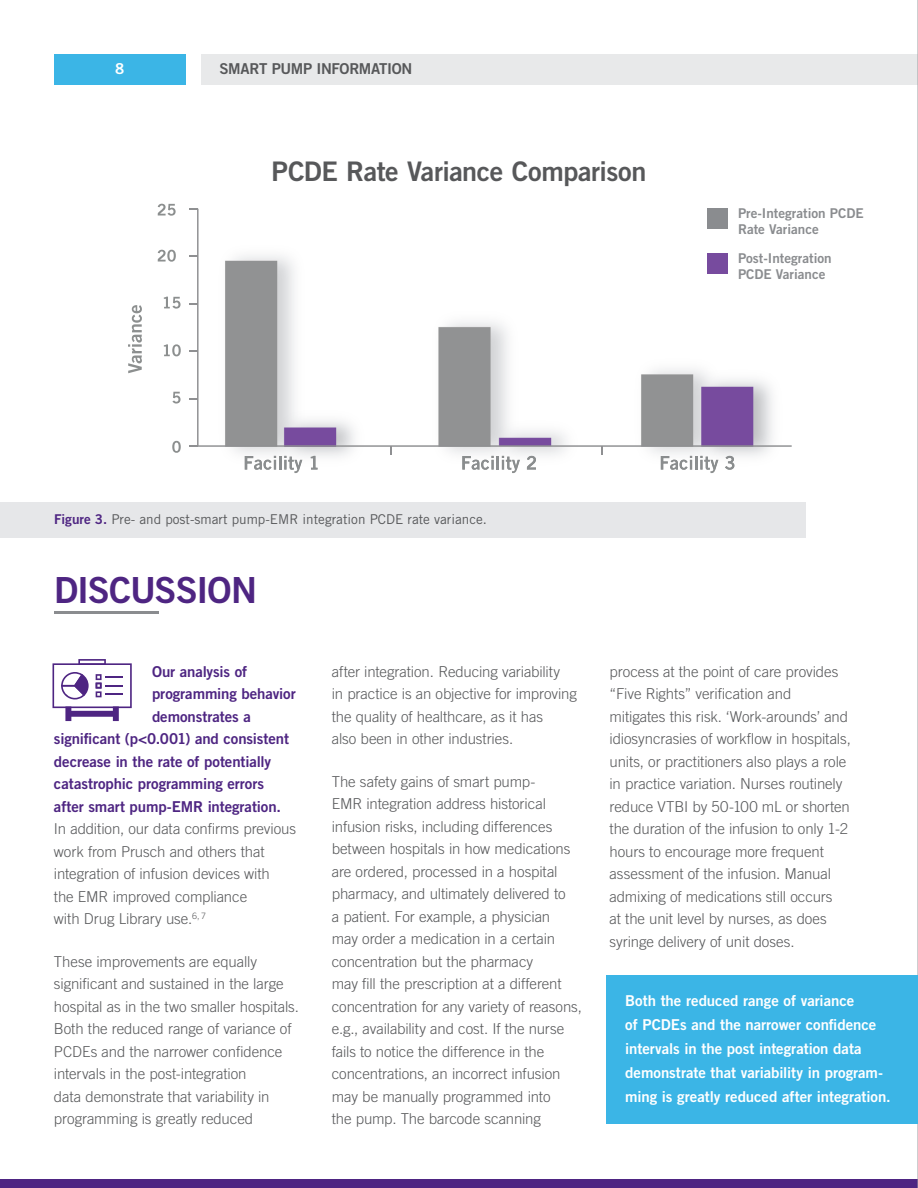
<style>
.page{position:relative;width:918px;height:1188px;background:#fff}
.page>*{position:absolute;margin:0;border:0;box-sizing:border-box;transform-origin:0 0}
.t1{font:36px "Trade Gothic LT Std Bd 2";letter-spacing:-.025em;color:#4e2582}
.t2{font:27px "Trade Gothic LT Std Bd 2";letter-spacing:-.015em;color:#57585a}
.t3{font:300 15px/22.5px "Trade Gothic LT Std";letter-spacing:-.005em;color:#57585a}
.t4{font:15px/24px "Trade Gothic LT Std Bd 2";letter-spacing:-.005em;color:#fff}
.t5{font:15px "Trade Gothic LT Std Bd 2";letter-spacing:-.005em;color:#4e2582}
.t6{font:15px "Trade Gothic LT Std Bd 2";letter-spacing:-.025em;color:#57585a}
.t7{font:13.5px "Trade Gothic LT Std";color:#57585a}
.t8{font:13.5px/16.2px "Trade Gothic LT Std Bd 2";color:#8a8c8f}
.s1{font-family:"Trade Gothic LT Std Bd 2";color:#4e2582}
</style>
<div class="page">
<div style="left:54px;top:54px;width:131px;height:31px;background:#3bb5e6"></div>
<div style="left:202px;top:54px;width:716px;height:31px;background:#e8e9ea"></div>
<div style="left:0;top:1179px;width:918px;height:9px;background:#4e2582"></div>
<svg style="left:128px;top:305px;width:14px;height:68px"></svg>
<svg style="left:172px;top:441px;width:9px;height:12px"></svg>
<svg style="left:172px;top:392px;width:9px;height:12px"></svg>
<svg style="left:164px;top:344px;width:17px;height:12px"></svg>
<svg style="left:158px;top:204px;width:18px;height:12px"></svg>
<img style="left:233px;top:447px;width:536px;height:23px">
<svg style="left:245px;top:456px;width:57px;height:17px"></svg>
<img style="left:311px;top:456px;width:7px;height:14px">
<svg style="left:462px;top:456px;width:58px;height:17px"></svg>
<img style="left:527px;top:456px;width:9px;height:14px">
<svg style="left:661px;top:456px;width:57px;height:17px"></svg>
<img style="left:725px;top:456px;width:9px;height:14px">
<svg style="left:197px;top:209px;width:595px;height:238px"></svg>
<svg style="left:189px;top:445px;width:9px;height:2px"></svg>
<svg style="left:189px;top:350px;width:9px;height:2px"></svg>
<svg style="left:158px;top:250px;width:18px;height:12px"></svg>
<svg style="left:189px;top:255px;width:9px;height:2px"></svg>
<svg style="left:164px;top:297px;width:17px;height:12px"></svg>
<hr style="left:54px;top:611px;width:104px;height:2px;background:#8a8c8f">
<svg style="left:52px;top:659px;width:80px;height:62px"></svg>
<hr style="left:917px;top:0;width:1px;height:1188px;background:#9d9fa2">
<div style="left:707px;top:253px;width:21px;height:21px;background:#774b9e"></div>
<div style="left:707px;top:208px;width:21px;height:21px;background:#8a8c8f"></div>
<div style="left:0;top:502px;width:806px;height:36px;background:#e6e7e9"></div>
<div style="left:606px;top:976px;width:312px;height:148px;background:#3bb5e6"></div>
<p class="t4" style="left:115px;top:57px;width:11px">8</p>
<p class="t6" style="left:220px;top:60px;width:194px">SMART PUMP INFORMATION</p>
<h2 class="t2" style="left:272px;top:155px;width:376px">PCDE Rate Variance Comparison</h2>
<p class="t7" style="left:54px;top:511px;width:435px"><span class="s1">Figure 3.</span> Pre- and post-smart pump-EMR integration PCDE rate variance.</p>
<h1 class="t1" style="left:54px;top:567px;width:205px">DISCUSSION</h1>
<p class="t8" style="left:738px;top:205px;width:127px">Pre-Integration PCDE<br>Rate Variance</p>
<p class="t8" style="left:738px;top:250px;width:95px">Post-Integration<br>PCDE Variance</p>
<p class="t5" style="left:152px;top:662px;width:97px">Our analysis of</p>
<p class="t5" style="left:152px;top:684px;width:145px">programming behavior</p>
<p class="t5" style="left:152px;top:707px;width:100px">demonstrates a</p>
<p class="t5" style="left:54px;top:729px;width:237px">significant (p&lt;0.001) and consistent</p>
<p class="t5" style="left:54px;top:752px;width:219px">decrease in the rate of potentially</p>
<p class="t5" style="left:54px;top:774px;width:212px">catastrophic programming errors</p>
<p class="t5" style="left:54px;top:797px;width:229px">after smart pump-EMR integration.</p>
<p class="t3" style="left:54px;top:817px;width:244px">In addition, our data confirms previous work from Prusch and others that integration of infusion devices with<br>the EMR improved compliance<br>with Drug Library use.<sup>6,</sup> <sup>7</sup></p>
<p class="t3" style="left:54px;top:950px;width:247px">These improvements are equally significant and sustained in the large hospital as in the two smaller hospitals.<br>Both the reduced range of variance of PCDEs and the narrower confidence intervals in the post-integration<br>data demonstrate that variability in programming is greatly reduced</p>
<p class="t3" style="left:332px;top:660px;width:247px">after integration. Reducing variability<br>in practice is an objective for improving the quality of healthcare, as it has<br>also been in other industries.</p>
<p class="t3" style="left:332px;top:770px;width:252px">The safety gains of smart pump-<br>EMR integration address historical infusion risks, including differences between hospitals in how medications are ordered, processed in a hospital pharmacy, and ultimately delivered to<br>a patient. For example, a physician<br>may order a medication in a certain concentration but the pharmacy<br>may fill the prescription at a different concentration for any variety of reasons, e.g., availability and cost. If the nurse fails to notice the difference in the concentrations, an incorrect infusion may be manually programmed into<br>the pump. The barcode scanning</p>
<p class="t3" style="left:610px;top:660px;width:243px">process at the point of care provides “Five Rights” verification and mitigates this risk. ‘Work-arounds’ and idiosyncrasies of workflow in hospitals, units, or practitioners also plays a role in practice variation. Nurses routinely reduce VTBI by 50-100 mL or shorten the duration of the infusion to only 1-2 hours to encourage more frequent assessment of the infusion. Manual admixing of medications still occurs<br>at the unit level by nurses, as does syringe delivery of unit doses.</p>
<p class="t4" style="left:625px;top:988px;width:267px">Both the reduced range of variance<br>of PCDEs and the narrower confidence intervals in the post integration data demonstrate that variability in program&shy;ming is greatly reduced after integration.</p>
</div>
